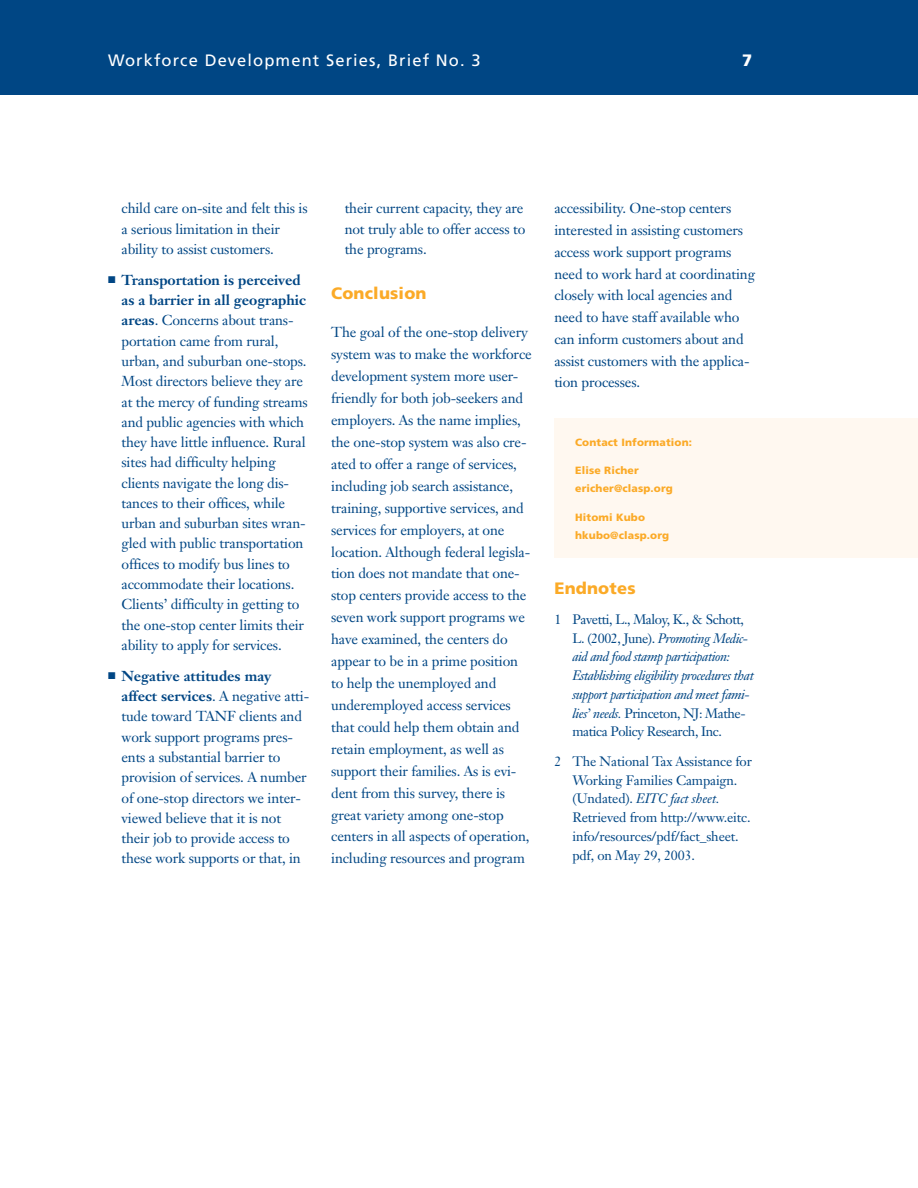
<style>
.page{position:relative;width:918px;height:1188px;background:#fff}
.page>*{position:absolute;margin:0;border:0;box-sizing:border-box;transform-origin:0 0}
.t1{font:16.5px "Frutiger";letter-spacing:.065em;color:#fff}
.t2{font:900 16.5px "Frutiger";letter-spacing:.01em;color:#fbaa27}
.t3{font:900 16.5px "Frutiger";color:#fff}
.t4{font:14.25px/20.2px "Janson Text";letter-spacing:-.01em;color:#004684}
.t5{font:italic 13.5px/18.8px "Janson Text";letter-spacing:-.03em;color:#004684}
.t6{font:13.5px/18.8px "Janson Text";letter-spacing:-.01em;color:#004684}
.t7{font:900 10.5px/18px "Frutiger";letter-spacing:.01em;color:#fbaa27}
.s1{font-weight:700}
.s2{font-style:normal}
.s3{font-style:italic}
</style>
<div class="page">
<div style="left:0;top:0;width:918px;height:94px;background:#004684"></div>
<div style="left:554px;top:418px;width:364px;height:140px;background:#fff8f0"></div>
<p class="t1" style="left:108px;top:54px;width:374px">Workforce Development Series, Brief No. 3</p>
<p class="t3" style="left:742px;top:54px;width:12px">7</p>
<p class="t4" style="left:122px;top:200px;width:188px">child care on-site and felt this is a serious limitation in their ability to assist customers.</p>
<p class="t4" style="left:122px;top:271px;width:188px;text-indent:-14px">■ <span class="s1">Transportation is perceived as a barrier in all geographic areas</span>. Concerns about trans&shy;portation came from rural, urban, and suburban one-stops.<br>Most directors believe they are at the mercy of funding streams and public agencies with which they have little influence. Rural sites had difficulty helping clients navigate the long dis&shy;tances to their offices, while urban and suburban sites wran&shy;gled with public transportation offices to modify bus lines to accommodate their locations.<br>Clients’ difficulty in getting to the one-stop center limits their ability to apply for services.</p>
<p class="t4" style="left:122px;top:667px;width:189px;text-indent:-14px">■ <span class="s1">Negative attitudes may affect services</span>. A negative atti&shy;tude toward TANF clients and work support programs pres&shy;ents a substantial barrier to provision of services. A number of one-stop directors we inter&shy;viewed believe that it is not their job to provide access to these work supports or that, in</p>
<p class="t4" style="left:345px;top:200px;width:182px">their current capacity, they are not truly able to offer access to the programs.</p>
<p class="t2" style="left:331px;top:287px;width:97px">Conclusion</p>
<p class="t4" style="left:331px;top:323px;width:202px;line-height:21.9px">The goal of the one-stop delivery system was to make the workforce development system more user&shy;friendly for both job-seekers and employers. As the name implies, the one-stop system was also cre&shy;ated to offer a range of services, including job search assistance, training, supportive services, and services for employers, at one location. Although federal legisla&shy;tion does not mandate that one&shy;stop centers provide access to the seven work support programs we have examined, the centers do appear to be in a prime position to help the unemployed and underemployed access services that could help them obtain and retain employment, as well as support their families. As is evi&shy;dent from this survey, there is great variety among one-stop centers in all aspects of operation, including resources and program</p>
<p class="t4" style="left:554px;top:199px;width:202px;line-height:21.8px">accessibility. One-stop centers interested in assisting customers access work support programs need to work hard at coordinating closely with local agencies and need to have staff available who can inform customers about and assist customers with the applica&shy;tion processes.</p>
<p class="t7" style="left:575px;top:434px;width:118px">Contact Information:</p>
<p class="t7" style="left:575px;top:463px;width:99px">Elise Richer ericher@clasp.org</p>
<p class="t7" style="left:575px;top:509px;width:95px">Hitomi Kubo hkubo@clasp.org</p>
<p class="t2" style="left:554px;top:582px;width:83px">Endnotes</p>
<p class="t5" style="left:572px;top:611px;width:183px;text-indent:-18px"><span class="s2">1 Pavetti, L., Maloy, K., &amp; Schott, L. (2002, June).</span> Promoting Medic&shy;aid and food stamp participation:<br>Establishing eligibility procedures that support participation and meet fami&shy;lies’ needs. <span class="s2">Princeton, NJ: Mathe&shy;matica Policy Research, Inc.</span></p>
<p class="t6" style="left:572px;top:753px;width:181px;text-indent:-18px">2 The National Tax Assistance for<br>Working Families Campaign. (Undated). <span class="s3">EITC fact sheet.<br></span>Retrieved from http://www.eitc. info/resources/pdf/fact_sheet. pdf, on May 29, 2003.</p>
</div>
